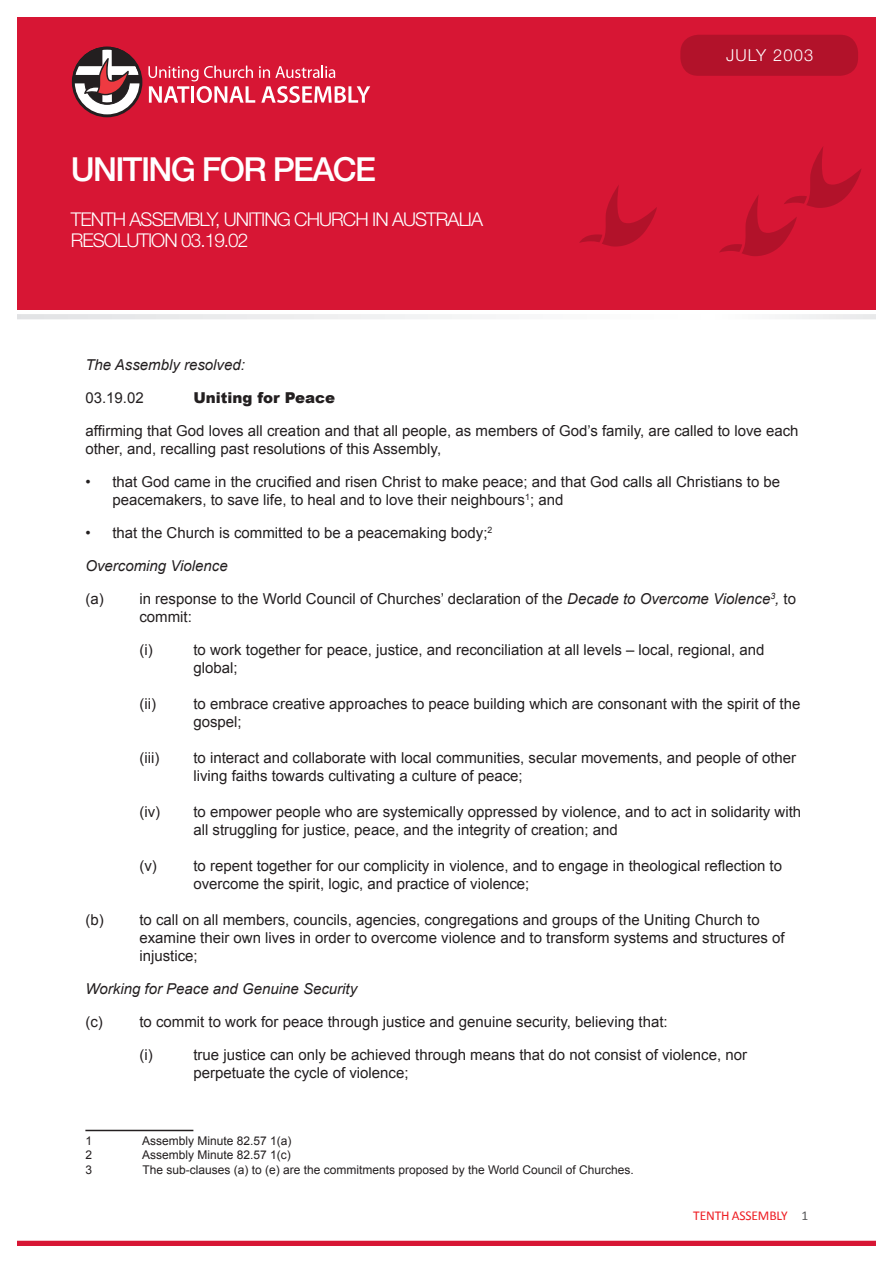
<style>
.page{position:relative;width:893px;height:1263px;background:#fff}
.page>*{position:absolute;margin:0;border:0;box-sizing:border-box;transform-origin:0 0}
.Heading_C{font:500 33.15px "Helvetica Neue LT Std";letter-spacing:-.05em;color:#fff}
.Heading_B{font:300 19.05px "Helvetica Neue";letter-spacing:-.05em;color:#fff}
.Date{font:300 16.5px "Helvetica Neue";letter-spacing:.07em;color:#fff}
.ResPoint{font:15px/18px "Arial";color:#231f20}
.Body_Text{font:italic 15px "Arial";color:#231f20}
.ResPoint-2{font:italic 15px "Arial";color:#231f20}
.Heading_6{font:900 15px "Arial";color:#231f20}
.Heading_6-2{font:15px "Arial";color:#231f20}
.t1{font:13.5px "Calibri";letter-spacing:-.01em;color:#ee1d23}
.t2{font:12px "Arial";color:#231f20}
.s1{font-style:italic}
.s2{color:#57585a}
</style>
<div class="page">
<div style="left:17px;top:17px;width:859px;height:292px;background:#d71634"></div>
<svg style="left:719px;top:147px;width:142px;height:109px"></svg>
<svg style="left:579px;top:185px;width:78px;height:62px"></svg>
<hr style="left:85px;top:1130px;width:108px;height:1px;background:#231f20">
<svg style="left:72px;top:47px;width:70px;height:70px"></svg>
<svg style="left:148px;top:66px;width:222px;height:37px"></svg>
<div style="left:680px;top:35px;width:178px;height:41px;background:#b2122a;border-radius:18px"></div>
<div style="left:17px;top:1241px;width:859px;height:5px;background:#d71634"></div>
<svg style="left:17px;top:314px;width:859px;height:5px;fill:#f1f2f3"></svg>
<p class="Heading_C" style="left:71px;top:150px;width:307px">UNITING FOR PEACE</p>
<p class="Heading_B" style="left:71px;top:208px;width:414px">TENTH ASSEMBLY, UNITING CHURCH IN AUSTRALIA</p>
<p class="Heading_B" style="left:71px;top:229px;width:179px">RESOLUTION 03.19.02</p>
<p class="Date" style="left:726px;top:45px;width:89px">JULY 2003</p>
<p class="Body_Text" style="left:85px;top:355px;width:161px">The Assembly resolved:</p>
<p class="Heading_6-2" style="left:85px;top:388px;width:60px">03.19.02</p>
<p class="Heading_6" style="left:193px;top:387px;width:143px">Uniting for Peace</p>
<p class="ResPoint" style="left:85px;top:422px;width:715px">affirming that God loves all creation and that all people, as members of God’s family, are called to love each other, and, recalling past resolutions of this Assembly,</p>
<p class="ResPoint" style="left:112px;top:473px;width:669px;text-indent:-27px">• that God came in the crucified and risen Christ to make peace; and that God calls all Christians to be peacemakers, to save life, to heal and to love their neighbours<sup>1</sup>; and</p>
<p class="ResPoint" style="left:85px;top:524px;width:409px">• that the Church is committed to be a peacemaking body;<sup>2</sup></p>
<p class="Body_Text" style="left:85px;top:556px;width:144px">Overcoming Violence</p>
<p class="ResPoint" style="left:139px;top:590px;width:658px;text-indent:-54px">(a) in response to the World Council of Churches’ declaration of the <span class="s1">Decade to Overcome Violence</span><sup>3</sup><span class="s1">,</span> to commit:</p>
<p class="ResPoint" style="left:139px;top:641px;width:15px">(i)</p>
<p class="ResPoint" style="left:193px;top:641px;width:573px">to work together for peace, justice, and reconciliation at all levels – local, regional, and global;</p>
<p class="ResPoint" style="left:139px;top:695px;width:18px">(ii)</p>
<p class="ResPoint" style="left:193px;top:695px;width:608px">to embrace creative approaches to peace building which are consonant with the spirit of the gospel;</p>
<p class="ResPoint" style="left:139px;top:749px;width:21px">(iii)</p>
<p class="ResPoint" style="left:193px;top:749px;width:604px">to interact and collaborate with local communities, secular movements, and people of other living faiths towards cultivating a culture of peace;</p>
<p class="ResPoint" style="left:193px;top:803px;width:609px;text-indent:-54px">(iv) to empower people who are systemically oppressed by violence, and to act in solidarity with all struggling for justice, peace, and the integrity of creation; and</p>
<p class="ResPoint" style="left:139px;top:857px;width:19px">(v)</p>
<p class="ResPoint" style="left:193px;top:857px;width:590px">to repent together for our complicity in violence, and to engage in theological reflection to overcome the spirit, logic, and practice of violence;</p>
<p class="ResPoint" style="left:139px;top:911px;width:647px;text-indent:-54px">(b) to call on all members, councils, agencies, congregations and groups of the Uniting Church to examine their own lives in order to overcome violence and to transform systems and structures of injustice;</p>
<p class="ResPoint-2" style="left:85px;top:979px;width:273px">Working for Peace and Genuine Security</p>
<p class="ResPoint" style="left:85px;top:1013px;width:19px">(c)</p>
<p class="ResPoint" style="left:139px;top:1013px;width:530px">to commit to work for peace through justice and genuine security, believing that:</p>
<p class="ResPoint" style="left:139px;top:1046px;width:15px">(i)</p>
<p class="ResPoint" style="left:193px;top:1046px;width:555px">true justice can only be achieved through means that do not consist of violence, nor perpetuate the cycle of violence;</p>
<p class="t2" style="left:85px;top:1133px;width:8px">1</p>
<p class="t2" style="left:142px;top:1133px;width:151px">Assembly Minute 82.57 1(a)</p>
<p class="t2" style="left:85px;top:1147px;width:8px">2</p>
<p class="t2" style="left:142px;top:1147px;width:150px">Assembly Minute 82.57 1(c)</p>
<p class="t2" style="left:85px;top:1161px;width:8px">3</p>
<p class="t2" style="left:143px;top:1161px;width:493px">The sub-clauses (a) to (e) are the commitments proposed by the World Council of Churches.</p>
<p class="t1" style="left:693px;top:1207px;width:117px">TENTH ASSEMBLY <span class="s2">1</span></p>
</div>
